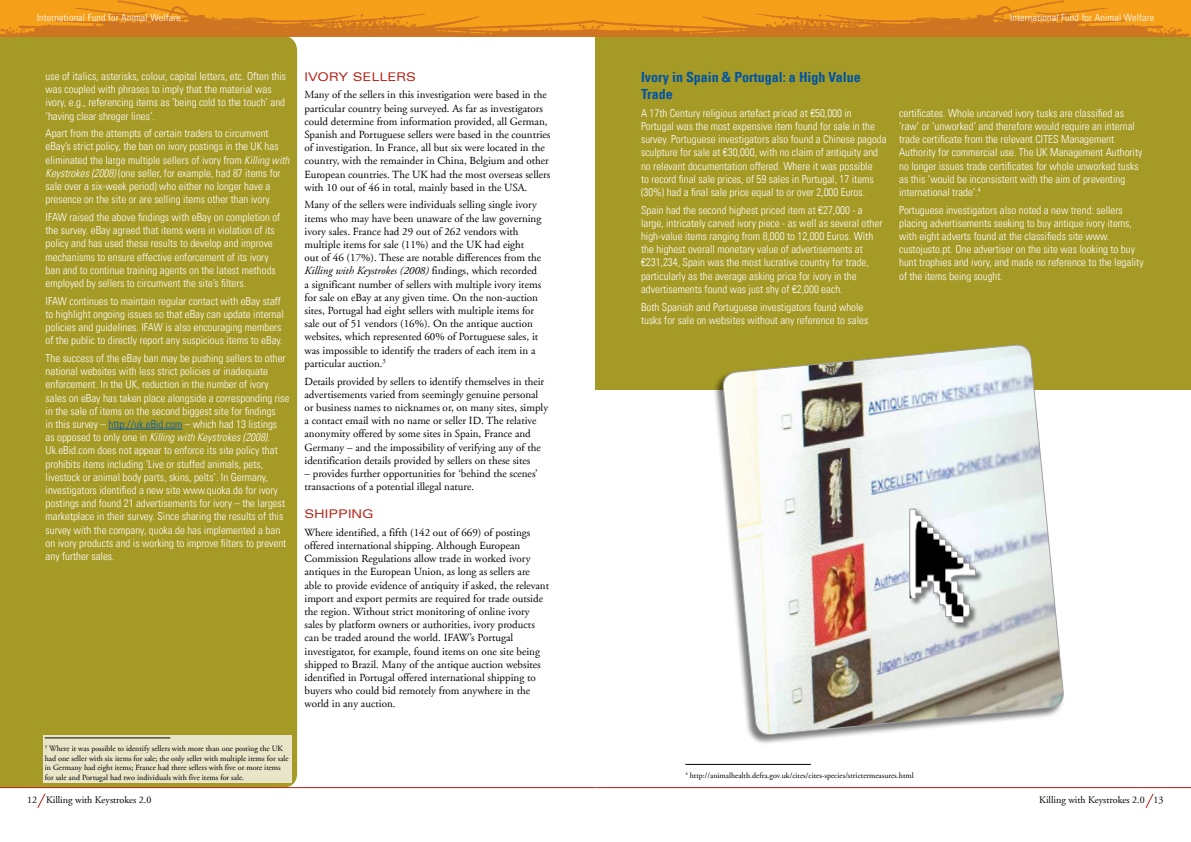
<style>
.page{position:relative;width:1191px;height:842px;background:#fff}
.page>*{position:absolute;margin:0;border:0;box-sizing:border-box;transform-origin:0 0}
.t1{font:700 condensed 14px/16.8px "Univers";color:#0054a4}
.t2{font:expanded 12px "Univers";color:#b32317}
.t3{font:300 condensed 11px/13.2px "Univers";color:#fff}
.t4{font:11px/13.2px "Adobe Garamond";color:#000}
.t5{font:300 condensed 10px "Univers";letter-spacing:.02em;color:#fff}
.t6{font:10px "Adobe Garamond";color:#000}
.t7{font:8px/9.6px "Adobe Garamond";color:#000}
.s1{font-style:italic}
.s2{color:#0054a4}
</style>
<div class="page">
<div style="left:595px;top:36px;width:596px;height:353px;background:#a69a26"></div>
<img style="left:595px;top:0;width:596px;height:36px">
<hr style="left:595px;top:787px;width:596px;height:1px;background:#b32317">
<svg style="left:1145px;top:793px;width:8px;height:15px"></svg>
<svg style="left:37px;top:793px;width:9px;height:15px"></svg>
<div style="left:0;top:36px;width:297px;height:751px;background:#a69a26"></div>
<svg style="left:0;top:0;width:595px;height:36px;background:#e78f1c"></svg>
<hr style="left:108px;top:429px;width:74px;height:1px;background:#0054a4">
<hr style="left:0;top:787px;width:595px;height:1px;background:#b32317">
<div style="left:43px;top:735px;width:248px;height:48px;background:#e8e5c8"></div>
<hr style="left:45px;top:738px;width:125px;height:1px;background:#000">
<hr style="left:685px;top:764px;width:126px;height:1px;background:#000">
<div style="left:713px;top:344px;width:351px;height:401px;background:#000;opacity:.52"></div>
<img style="left:722px;top:344px;width:342px;height:398px">
<div style="left:908px;top:508px;width:75px;height:123px;background:#000;opacity:.5"></div>
<svg style="left:908px;top:508px;width:68px;height:115px"></svg>
<p class="t5" style="left:37px;top:11px;width:146px">International Fund for Animal Welfare</p>
<p class="t3" style="left:46px;top:69px;width:242px">use of italics, asterisks, colour, capital letters, etc. Often this was coupled with phrases to imply that the material was ivory, e.g., referencing items as ’being cold to the touch’ and ‘having clear shreger lines’.</p>
<p class="t3" style="left:46px;top:127px;width:245px">Apart from the attempts of certain traders to circumvent eBay’s strict policy, the ban on ivory postings in the UK has eliminated the large multiple sellers of ivory from <span class="s1">Killing with Keystrokes (2008)</span> (one seller, for example, had 87 items for sale over a six-week period) who either no longer have a presence on the site or are selling items other than ivory.</p>
<p class="t3" style="left:46px;top:210px;width:236px">IFAW raised the above findings with eBay on completion of the survey. eBay agreed that items were in violation of its policy and has used these results to develop and improve mechanisms to ensure effective enforcement of its ivory ban and to continue training agents on the latest methods employed by sellers to circumvent the site’s filters.</p>
<p class="t3" style="left:46px;top:294px;width:240px">IFAW continues to maintain regular contact with eBay staff to highlight ongoing issues so that eBay can update internal policies and guidelines. IFAW is also encouraging members of the public to directly report any suspicious items to eBay.</p>
<p class="t3" style="left:46px;top:351px;width:245px">The success of the eBay ban may be pushing sellers to other national websites with less strict policies or inadequate enforcement. In the UK, reduction in the number of ivory sales on eBay has taken place alongside a corresponding rise in the sale of items on the second biggest site for findings<br>in this survey – <span class="s2">http://uk.eBid.com</span> – which had 13 listings<br>as opposed to only one in <span class="s1">Killing with Keystrokes (2008)</span>.<br>Uk.eBid.com does not appear to enforce its site policy that prohibits items including ‘Live or stuffed animals, pets, livestock or animal body parts, skins, pelts’. In Germany, investigators identified a new site www.quoka.de for ivory postings and found 21 advertisements for ivory – the largest marketplace in their survey. Since sharing the results of this survey with the company, quoka.de has implemented a ban on ivory products and is working to improve filters to prevent any further sales.</p>
<p class="t7" style="left:45px;top:744px;width:245px"><sup>3</sup> Where it was possible to identify sellers with more than one posting the UK had one seller with six items for sale; the only seller with multiple items for sale in Germany had eight items; France had three sellers with five or more items for sale and Portugal had two individuals with five items for sale.</p>
<p class="t2" style="left:304px;top:69px;width:113px">IVORY SELLERS</p>
<p class="t4" style="left:304px;top:89px;width:247px">Many of the sellers in this investigation were based in the particular country being surveyed. As far as investigators could determine from information provided, all German, Spanish and Portuguese sellers were based in the countries of investigation. In France, all but six were located in the country, with the remainder in China, Belgium and other European countries. The UK had the most overseas sellers with 10 out of 46 in total, mainly based in the USA.</p>
<p class="t4" style="left:304px;top:199px;width:238px">Many of the sellers were individuals selling single ivory items who may have been unaware of the law governing ivory sales. France had 29 out of 262 vendors with multiple items for sale (11%) and the UK had eight out of 46 (17%). These are notable differences from the <span class="s1">Killing with Keystrokes (2008)</span> findings, which recorded a significant number of sellers with multiple ivory items for sale on eBay at any given time. On the non-auction sites, Portugal had eight sellers with multiple items for sale out of 51 vendors (16%). On the antique auction websites, which represented 60% of Portuguese sales, it was impossible to identify the traders of each item in a particular auction.<sup>3</sup></p>
<p class="t4" style="left:304px;top:375px;width:245px">Details provided by sellers to identify themselves in their advertisements varied from seemingly genuine personal or business names to nicknames or, on many sites, simply a contact email with no name or seller ID. The relative anonymity offered by some sites in Spain, France and Germany – and the impossibility of verifying any of the identification details provided by sellers on these sites</p>
<p class="t4" style="left:304px;top:467px;width:235px">– provides further opportunities for ‘behind the scenes’ transactions of a potential illegal nature.</p>
<p class="t2" style="left:304px;top:507px;width:71px">SHIPPING</p>
<p class="t4" style="left:304px;top:526px;width:246px">Where identified, a fifth (142 out of 669) of postings offered international shipping. Although European Commission Regulations allow trade in worked ivory antiques in the European Union, as long as sellers are able to provide evidence of antiquity if asked, the relevant import and export permits are required for trade outside the region. Without strict monitoring of online ivory sales by platform owners or authorities, ivory products can be traded around the world. IFAW’s Portugal investigator, for example, found items on one site being shipped to Brazil. Many of the antique auction websites identified in Portugal offered international shipping to buyers who could bid remotely from anywhere in the world in any auction.</p>
<p class="t5" style="left:1010px;top:11px;width:146px">International Fund for Animal Welfare</p>
<p class="t1" style="left:641px;top:69px;width:221px">Ivory in Spain &amp; Portugal: a High Value<br>Trade</p>
<p class="t3" style="left:641px;top:106px;width:247px">A 17th Century religious artefact priced at €50,000 in Portugal was the most expensive item found for sale in the survey. Portuguese investigators also found a Chinese pagoda sculpture for sale at €30,000, with no claim of antiquity and no relevant documentation offered. Where it was possible<br>to record final sale prices, of 59 sales in Portugal, 17 items (30%) had a final sale price equal to or over 2,000 Euros.</p>
<p class="t3" style="left:641px;top:203px;width:243px">Spain had the second highest priced item at €27,000 - a large, intricately carved ivory piece - as well as several other high-value items ranging from 8,000 to 12,000 Euros. With the highest overall monetary value of advertisements at €231,234, Spain was the most lucrative country for trade, particularly as the average asking price for ivory in the advertisements found was just shy of €2,000 each.</p>
<p class="t3" style="left:641px;top:300px;width:229px">Both Spanish and Portuguese investigators found whole tusks for sale on websites without any reference to sales</p>
<p class="t3" style="left:899px;top:106px;width:245px">certificates. Whole uncarved ivory tusks are classified as ‘raw’ or ‘unworked’ and therefore would require an internal trade certificate from the relevant CITES Management Authority for commercial use. The UK Management Authority no longer issues trade certificates for whole unworked tusks as this ‘would be inconsistent with the aim of preventing international trade’.<sup>4</sup></p>
<p class="t3" style="left:899px;top:203px;width:246px">Portuguese investigators also noted a new trend: sellers placing advertisements seeking to buy antique ivory items, with eight adverts found at the classifieds site www. custojusto.pt. One advertiser on the site was looking to buy hunt trophies and ivory, and made no reference to the legality of the items being sought.</p>
<p class="t7" style="left:685px;top:771px;width:230px"><sup>4</sup> http://animalhealth.defra.gov.uk/cites/cites-species/strictermeasures.html</p>
<p class="t6" style="left:27px;top:795px;width:126px">12 Killing with Keystrokes 2.0</p>
<p class="t6" style="left:1039px;top:795px;width:125px">Killing with Keystrokes 2.0 13</p>
</div>
